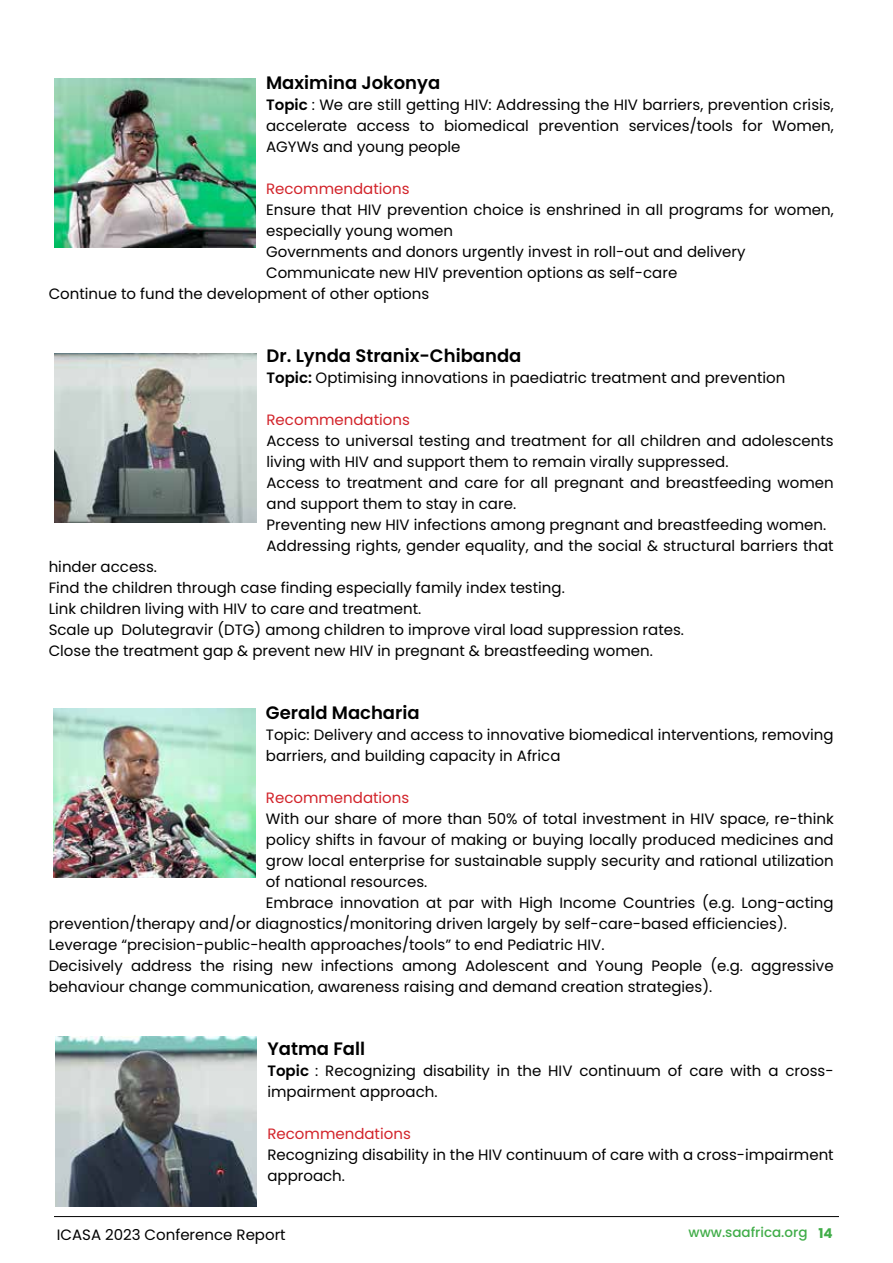
<style>
.page{position:relative;width:893px;height:1263px;background:#fff}
.page>*{position:absolute;margin:0;border:0;box-sizing:border-box;transform-origin:0 0}
.t1{font:600 18px "Poppins";color:#000}
.t2{font:15px/21px "Poppins";color:#000}
.t3{font:15px "Poppins";color:#d2232a}
.t4{font:500 13.5px "Poppins";color:#41ad49}
.s1{font-weight:600}
.s2{font-weight:700}
</style>
<div class="page">
<hr style="left:54px;top:1216px;width:785px;height:1px;background:#000">
<img style="left:54px;top:78px;width:202px;height:169px">
<img style="left:54px;top:353px;width:202px;height:169px">
<img style="left:55px;top:1037px;width:202px;height:169px">
<img style="left:54px;top:708px;width:201px;height:170px">
<p class="t1" style="left:266px;top:72px;width:176px">Maximina Jokonya</p>
<p class="t2" style="left:266px;top:94px;width:569px;text-align:justify"><span class="s1">Topic</span> : We are still getting HIV: Addressing the HIV barriers, prevention crisis, accelerate access to biomedical prevention services/tools for Women, AGYWs and young people</p>
<p class="t3" style="left:266px;top:180px;width:145px">Recommendations</p>
<p class="t2" style="left:266px;top:199px;width:569px">Ensure that HIV prevention choice is enshrined in all programs for women,</p>
<p class="t2" style="left:266px;top:220px;width:188px">especially young women</p>
<p class="t2" style="left:266px;top:241px;width:481px">Governments and donors urgently invest in roll-out and delivery</p>
<p class="t2" style="left:266px;top:262px;width:413px">Communicate new HIV prevention options as self-care</p>
<p class="t2" style="left:49px;top:283px;width:382px">Continue to fund the development of other options</p>
<p class="t1" style="left:267px;top:345px;width:256px">Dr. Lynda Stranix-Chibanda</p>
<p class="t2" style="left:267px;top:367px;width:520px"><span class="s1">Topic:</span> Optimising innovations in paediatric treatment and prevention</p>
<p class="t3" style="left:267px;top:411px;width:145px">Recommendations</p>
<p class="t2" style="left:267px;top:430px;width:569px">Access to universal testing and treatment for all children and adolescents living with HIV and support them to remain virally suppressed.<br>Access to treatment and care for all pregnant and breastfeeding women and support them to stay in care.<br>Preventing new HIV infections among pregnant and breastfeeding women.<br>Addressing rights, gender equality, and the social &amp; structural barriers that</p>
<p class="t2" style="left:49px;top:556px;width:637px">hinder access.<br>Find the children through case finding especially family index testing.<br>Link children living with HIV to care and treatment.<br>Scale up Dolutegravir (DTG) among children to improve viral load suppression rates.<br>Close the treatment gap &amp; prevent new HIV in pregnant &amp; breastfeeding women.</p>
<p class="t1" style="left:266px;top:702px;width:155px">Gerald Macharia</p>
<p class="t2" style="left:266px;top:724px;width:569px">Topic: Delivery and access to innovative biomedical interventions, removing barriers, and building capacity in Africa</p>
<p class="t3" style="left:266px;top:789px;width:145px">Recommendations</p>
<p class="t2" style="left:266px;top:808px;width:569px">With our share of more than 50% of total investment in HIV space, re-think</p>
<p class="t2" style="left:266px;top:829px;width:569px">policy shifts in favour of making or buying locally produced medicines and</p>
<p class="t2" style="left:266px;top:850px;width:569px">grow local enterprise for sustainable supply security and rational utilization</p>
<p class="t2" style="left:266px;top:871px;width:163px">of national resources.</p>
<p class="t2" style="left:266px;top:892px;width:569px">Embrace innovation at par with High Income Countries (e.g. Long-acting</p>
<p class="t2" style="left:49px;top:913px;width:740px">prevention/therapy and/or diagnostics/monitoring driven largely by self-care-based efficiencies).</p>
<p class="t2" style="left:49px;top:934px;width:557px">Leverage “precision-public-health approaches/tools” to end Pediatric HIV.</p>
<p class="t2" style="left:49px;top:955px;width:786px">Decisively address the rising new infections among Adolescent and Young People (e.g. aggressive</p>
<p class="t2" style="left:49px;top:976px;width:665px">behaviour change communication, awareness raising and demand creation strategies).</p>
<p class="t1" style="left:267px;top:1038px;width:99px">Yatma Fall</p>
<p class="t2" style="left:267px;top:1060px;width:568px"><span class="s1">Topic</span> : Recognizing disability in the HIV continuum of care with a cross&shy;impairment approach.</p>
<p class="t3" style="left:267px;top:1125px;width:145px">Recommendations</p>
<p class="t2" style="left:267px;top:1144px;width:568px">Recognizing disability in the HIV continuum of care with a cross-impairment approach.</p>
<p class="t2" style="left:57px;top:1224px;width:230px">ICASA 2023 Conference Report</p>
<p class="t4" style="left:689px;top:1224px;width:146px">www.saafrica.org <span class="s2">14</span></p>
</div>
